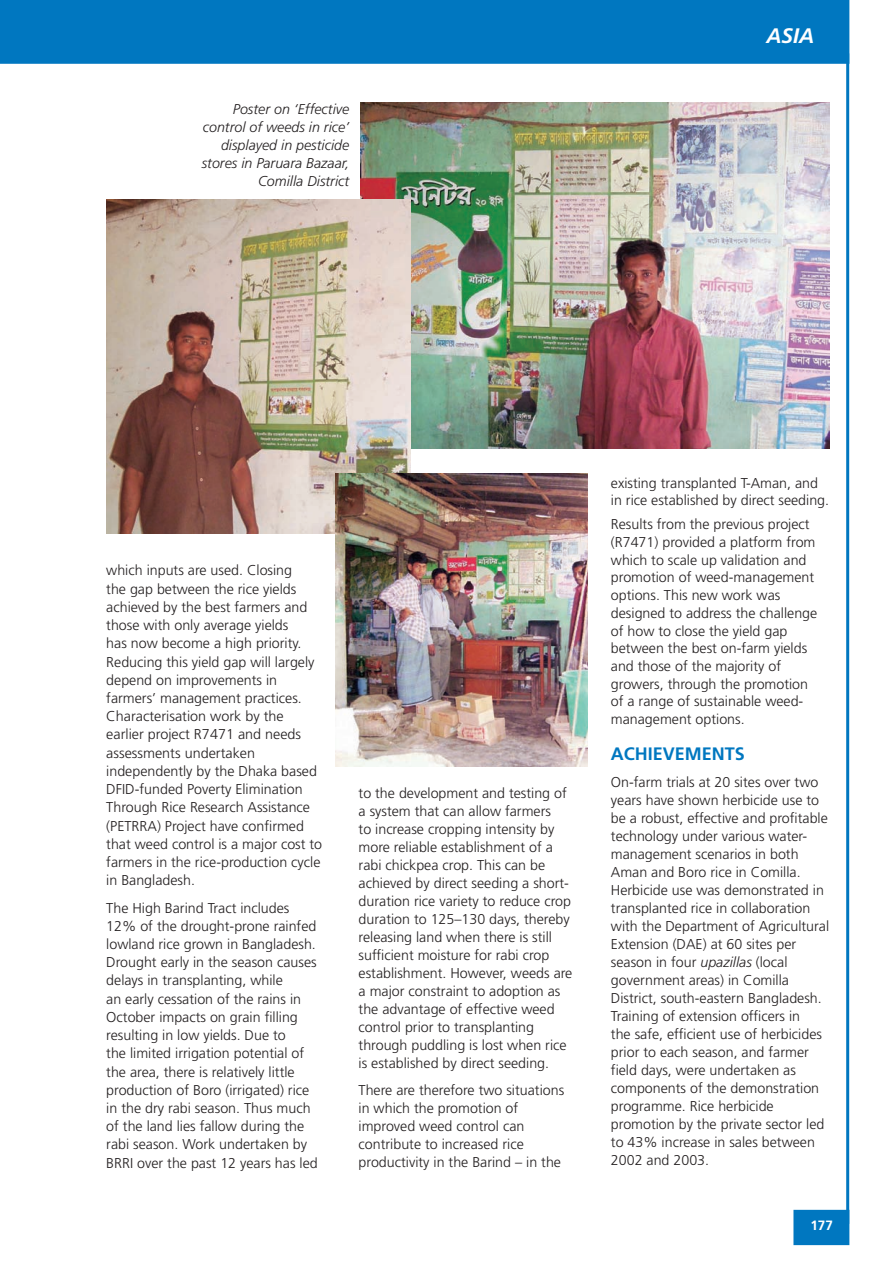
<style>
.page{position:relative;width:893px;height:1263px;background:#fff}
.page>*{position:absolute;margin:0;border:0;box-sizing:border-box;transform-origin:0 0}
.t1{font:italic 700 21px "Frutiger";color:#fff}
.NRInt-Ahead{font:700 18px "Frutiger";color:#0077c0}
.NRInt-Body{font:300 14.25px/18px "Frutiger";color:#231f20}
.FIGURE_CAP{font:italic 300 14.25px/18px "Frutiger";color:#231f20;text-align:right}
.t2{font:700 13.5px "Frutiger";color:#fff}
.s1{font-style:italic}
</style>
<div class="page">
<div style="left:0;top:0;width:849px;height:64px;background:#0077c0"></div>
<hr style="left:846px;top:53px;width:3px;height:1171px;background:#0077c0">
<div style="left:794px;top:1210px;width:55px;height:34px;background:#0077c0"></div>
<div style="left:793px;top:1210px;width:56px;height:35px;border:2px solid #0077c0"></div>
<img style="left:360px;top:103px;width:469px;height:345px">
<img style="left:106px;top:200px;width:304px;height:333px">
<img style="left:335px;top:473px;width:252px;height:293px">
<p class="FIGURE_CAP" style="left:202px;top:100px;width:149px">Poster on ‘Effective control of weeds in rice’ displayed in pesticide stores in Paruara Bazaar,<br>Comilla District</p>
<h1 class="t1" style="left:766px;top:24px;width:49px">ASIA</h1>
<p class="NRInt-Body" style="left:106px;top:561px;width:217px">which inputs are used. Closing<br>the gap between the rice yields achieved by the best farmers and those with only average yields<br>has now become a high priority.<br>Reducing this yield gap will largely depend on improvements in farmers’ management practices.<br>Characterisation work by the earlier project R7471 and needs assessments undertaken independently by the Dhaka based<br>DFID-funded Poverty Elimination<br>Through Rice Research Assistance (PETRRA) Project have confirmed that weed control is a major cost to farmers in the rice-production cycle in Bangladesh.</p>
<p class="NRInt-Body" style="left:106px;top:899px;width:213px">The High Barind Tract includes 12% of the drought-prone rainfed lowland rice grown in Bangladesh.<br>Drought early in the season causes delays in transplanting, while<br>an early cessation of the rains in October impacts on grain filling resulting in low yields. Due to<br>the limited irrigation potential of the area, there is relatively little production of Boro (irrigated) rice in the dry rabi season. Thus much of the land lies fallow during the rabi season. Work undertaken by BRRI over the past 12 years has led</p>
<p class="NRInt-Body" style="left:359px;top:784px;width:215px">to the development and testing of a system that can allow farmers<br>to increase cropping intensity by more reliable establishment of a rabi chickpea crop. This can be achieved by direct seeding a short&shy;duration rice variety to reduce crop duration to 125–130 days, thereby releasing land when there is still sufficient moisture for rabi crop establishment. However, weeds are a major constraint to adoption as the advantage of effective weed control prior to transplanting through puddling is lost when rice is established by direct seeding.</p>
<p class="NRInt-Body" style="left:359px;top:1081px;width:207px">There are therefore two situations in which the promotion of improved weed control can contribute to increased rice productivity in the Barind – in the</p>
<p class="NRInt-Body" style="left:611px;top:474px;width:220px">existing transplanted T-Aman, and in rice established by direct seeding.</p>
<p class="NRInt-Body" style="left:611px;top:516px;width:208px">Results from the previous project (R7471) provided a platform from which to scale up validation and promotion of weed-management options. This new work was designed to address the challenge of how to close the yield gap between the best on-farm yields and those of the majority of growers, through the promotion of a range of sustainable weed&shy;management options.</p>
<p class="NRInt-Ahead" style="left:611px;top:743px;width:136px">ACHIEVEMENTS</p>
<p class="NRInt-Body" style="left:611px;top:773px;width:220px">On-farm trials at 20 sites over two years have shown herbicide use to be a robust, effective and profitable technology under various water&shy;management scenarios in both<br>Aman and Boro rice in Comilla.<br>Herbicide use was demonstrated in transplanted rice in collaboration with the Department of Agricultural<br>Extension (DAE) at 60 sites per season in four <span class="s1">upazillas</span> (local government areas) in Comilla<br>District, south-eastern Bangladesh.<br>Training of extension officers in<br>the safe, efficient use of herbicides prior to each season, and farmer field days, were undertaken as components of the demonstration programme. Rice herbicide promotion by the private sector led to 43% increase in sales between<br>2002 and 2003.</p>
<p class="t2" style="left:810px;top:1217px;width:24px">177</p>
</div>
